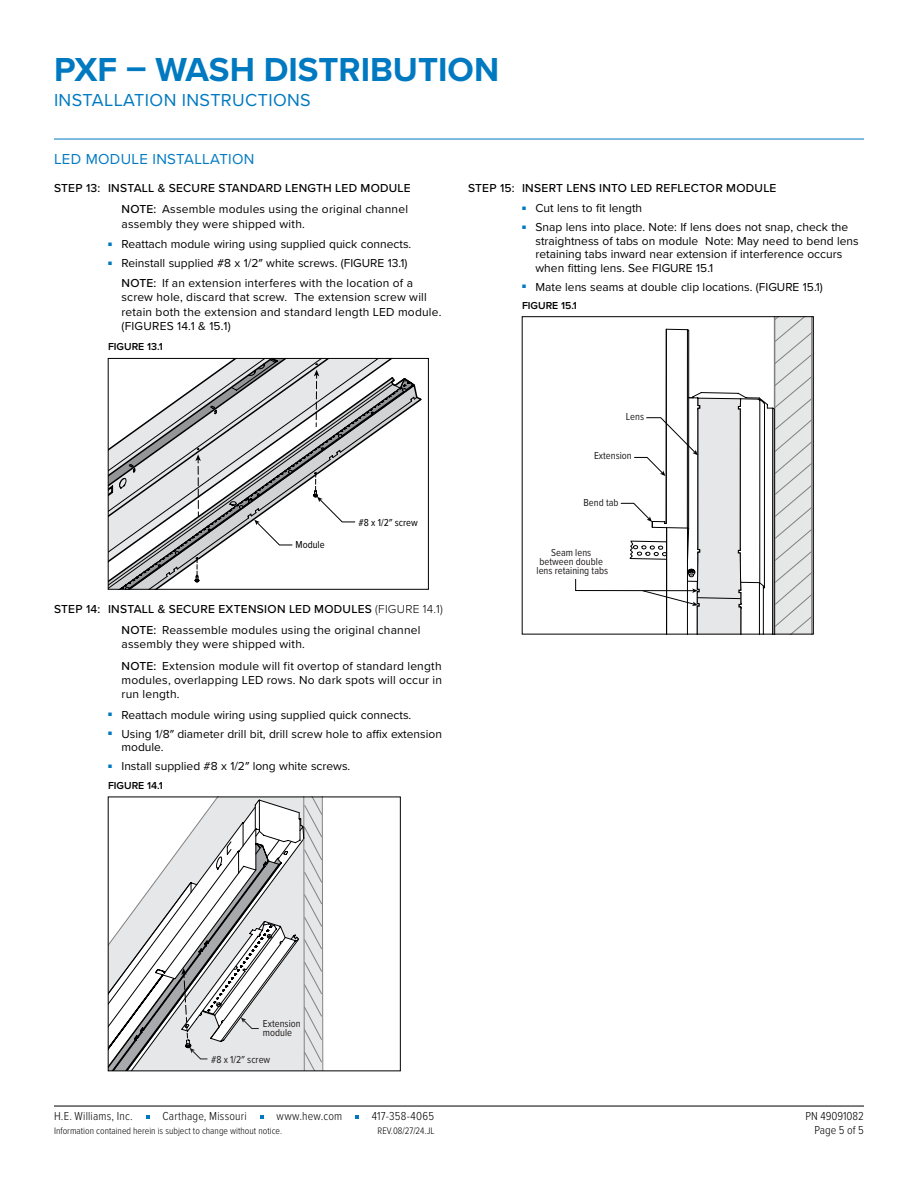
<style>
.page{position:relative;width:918px;height:1188px;background:#fff}
.page>*{position:absolute;margin:0;border:0;box-sizing:border-box;transform-origin:0 0}
.t1{font:700 34.5px "Proxima Nova";color:#0079c1}
.t2{font:18px "Proxima Nova";letter-spacing:.02em;color:#0079c1}
.t3{font:15px "Proxima Nova";letter-spacing:.02em;color:#0079c1}
.t4{font:12px/13.5px "Proxima Nova";color:#000}
.t5{font:500 12px/21.1px "Proxima Nova";letter-spacing:.025em;color:#000;text-align:right}
.t6{font:300 12px/13.6px "Proxima Nova Cond";letter-spacing:.015em;color:#000;text-align:right}
.t7{font:10.5px/9px "Proxima Nova Cond";color:#231f20}
.t8{font:600 10.5px "Proxima Nova";color:#000}
.t9{font:10.5px "Proxima Nova Cond";color:#000}
.t10{font:300 9.75px "Proxima Nova Cond";color:#000}
.s1{font-weight:400}
.s2{font-weight:500}
.s3{font-weight:300}
</style>
<div class="page">
<hr style="left:54px;top:1106px;width:810px;height:1px;background:#000">
<svg style="left:355px;top:1116px;width:4px;height:3px"></svg>
<hr style="left:54px;top:139px;width:810px;height:1px;background:#0079c1">
<svg style="left:110px;top:360px;width:312px;height:227px"></svg>
<div style="left:108px;top:358px;width:321px;height:231px;border:1px solid #000"></div>
<svg style="left:110px;top:799px;width:213px;height:270px"></svg>
<svg style="left:575px;top:318px;width:237px;height:314px"></svg>
<div style="left:522px;top:316px;width:292px;height:318px;border:1px solid #000"></div>
<h1 class="t1" style="left:54px;top:44px;width:447px">PXF – WASH DISTRIBUTION</h1>
<h2 class="t2" style="left:54px;top:86px;width:258px">INSTALLATION INSTRUCTIONS</h2>
<p class="t3" style="left:54px;top:148px;width:202px">LED MODULE INSTALLATION</p>
<p class="t5" style="left:54px;top:177px;width:358px">STEP 13: INSTALL &amp; SECURE STANDARD LENGTH LED MODULE<br>NOTE: <span class="s1">Assemble modules using the original channel</span></p>
<p class="t4" style="left:122px;top:217px;width:185px">assembly they were shipped with.</p>
<p class="t4" style="left:108px;top:237px;width:305px"><sup>■</sup> Reattach module wiring using supplied quick connects.</p>
<p class="t4" style="left:122px;top:253px;width:293px;line-height:19.8px;text-indent:-14px"><sup>■</sup> Reinstall supplied #8 x 1/2″ white screws. (FIGURE 13.1)<br><span class="s2">NOTE:</span> If an extension interferes with the location of a</p>
<p class="t4" style="left:122px;top:290px;width:321px;line-height:14.4px">screw hole, discard that screw. The extension screw will retain both the extension and standard length LED module. (FIGURES 14.1 &amp; 15.1)</p>
<p class="t8" style="left:108px;top:339px;width:56px">FIGURE 13.1</p>
<p class="t9" style="left:296px;top:536px;width:31px">Module</p>
<p class="t9" style="left:359px;top:514px;width:61px">#8 x 1/2″ screw</p>
<p class="t5" style="left:122px;top:598px;width:323px;text-align:left;text-indent:-68px">STEP 14: INSTALL &amp; SECURE EXTENSION LED MODULES <span class="s3">(FIGURE 14.1)<br></span>NOTE: <span class="s1">Reassemble modules using the original channel</span></p>
<p class="t4" style="left:122px;top:633px;width:322px;line-height:21.1px">assembly they were shipped with.<br><span class="s2">NOTE:</span> Extension module will fit overtop of standard length</p>
<p class="t4" style="left:122px;top:672px;width:322px;line-height:14.4px">modules, overlapping LED rows. No dark spots will occur in run length.</p>
<p class="t4" style="left:108px;top:707px;width:305px"><sup>■</sup> Reattach module wiring using supplied quick connects.</p>
<p class="t4" style="left:122px;top:726px;width:322px;text-indent:-14px"><sup>■</sup> Using 1/8″ diameter drill bit, drill screw hole to affix extension module.</p>
<p class="t4" style="left:108px;top:759px;width:244px"><sup>■</sup> Install supplied #8 x 1/2″ long white screws.</p>
<p class="t8" style="left:108px;top:778px;width:56px">FIGURE 14.1</p>
<p class="t5" style="left:468px;top:177px;width:310px">STEP 15: INSERT LENS INTO LED REFLECTOR MODULE</p>
<p class="t4" style="left:522px;top:201px;width:122px"><sup>■</sup> Cut lens to fit length</p>
<p class="t4" style="left:536px;top:220px;width:325px;text-indent:-14px"><sup>■</sup> Snap lens into place. Note: If lens does not snap, check the straightness of tabs on module Note: May need to bend lens retaining tabs inward near extension if interference occurs when fitting lens. See FIGURE 15.1</p>
<p class="t4" style="left:522px;top:279px;width:302px"><sup>■</sup> Mate lens seams at double clip locations. (FIGURE 15.1)</p>
<p class="t8" style="left:522px;top:297px;width:56px">FIGURE 15.1</p>
<p class="t7" style="left:626px;top:412px;width:20px">Lens</p>
<p class="t7" style="left:594px;top:451px;width:39px">Extension</p>
<p class="t7" style="left:583px;top:497px;width:37px">Bend tab</p>
<p class="t7" style="left:537px;top:548px;width:73px;text-align:center">Seam lens between double lens retaining tabs</p>
<p class="t7" style="left:263px;top:1018px;width:39px">Extension module</p>
<p class="t7" style="left:211px;top:1054px;width:61px">#8 x 1/2″ screw</p>
<p class="t6" style="left:54px;top:1109px;width:80px">H.E. Williams, Inc.</p>
<p class="t6" style="left:162px;top:1109px;width:86px">Carthage, Missouri</p>
<p class="t6" style="left:276px;top:1109px;width:67px">www.hew.com</p>
<p class="t6" style="left:372px;top:1109px;width:64px">417-358-4065</p>
<p class="t10" style="left:54px;top:1123px;width:230px">Information contained herein is subject to change without notice.</p>
<p class="t10" style="left:378px;top:1123px;width:58px">REV.08/27/24.JL</p>
<p class="t6" style="left:805px;top:1109px;width:60px">PN 49091082<br>Page 5 of 5</p>
</div>
